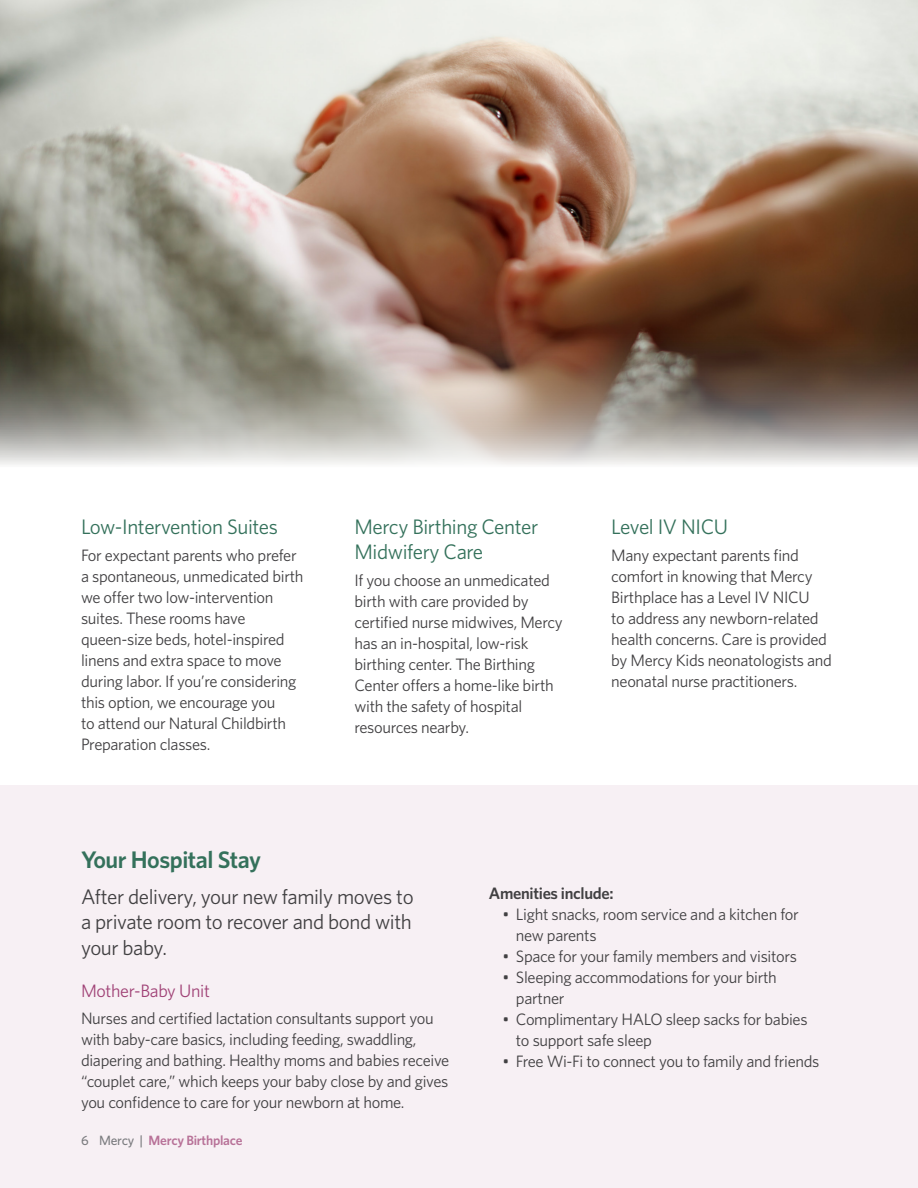
<style>
.page{position:relative;width:918px;height:1188px;background:#fff}
.page>*{position:absolute;margin:0;border:0;box-sizing:border-box;transform-origin:0 0}
.t1{font:600 24px "Whitney";letter-spacing:-.02em;color:#34715b}
.t2{font:21px/25.5px "Whitney";letter-spacing:-.02em;color:#414042;text-align:justify}
.t3{font:21px/25.2px "Whitney";letter-spacing:-.02em;color:#34715b}
.t4{font:18px "Whitney";letter-spacing:-.02em;color:#a04276}
.t5{font:16.5px/21px "Whitney";letter-spacing:-.02em;color:#414042}
.t6{font:600 16.5px "Whitney";letter-spacing:-.02em;color:#414042}
.t7{font:600 13.5px "Whitney";letter-spacing:-.02em;color:#b87298}
.s1{font-weight:500;color:#7b7c7f}
</style>
<div class="page">
<hr style="left:917px;top:0;width:1px;height:1188px;background:#34715b">
<div style="left:0;top:785px;width:918px;height:403px;background:#f7f0f4"></div>
<img style="left:0;top:0;width:918px;height:474px">
<p class="t3" style="left:81px;top:513px;width:199px">Low-Intervention Suites</p>
<p class="t5" style="left:81px;top:544px;width:224px">For expectant parents who prefer a spontaneous, unmedicated birth we offer two low-intervention suites. These rooms have queen-size beds, hotel-inspired linens and extra space to move during labor. If you’re considering this option, we encourage you<br>to attend our Natural Childbirth<br>Preparation classes.</p>
<p class="t3" style="left:355px;top:513px;width:185px">Mercy Birthing Center<br>Midwifery Care</p>
<p class="t5" style="left:355px;top:569px;width:210px">If you choose an unmedicated birth with care provided by certified nurse midwives, Mercy has an in-hospital, low-risk birthing center. The Birthing<br>Center offers a home-like birth with the safety of hospital resources nearby.</p>
<p class="t3" style="left:611px;top:513px;width:118px">Level IV NICU</p>
<p class="t5" style="left:611px;top:544px;width:222px">Many expectant parents find comfort in knowing that Mercy<br>Birthplace has a Level IV NICU<br>to address any newborn-related health concerns. Care is provided by Mercy Kids neonatologists and neonatal nurse practitioners.</p>
<h1 class="t1" style="left:81px;top:844px;width:182px">Your Hospital Stay</h1>
<p class="t2" style="left:81px;top:883px;width:334px">After delivery, your new family moves to a private room to recover and bond with your baby.</p>
<p class="t4" style="left:81px;top:979px;width:131px">Mother-Baby Unit</p>
<p class="t5" style="left:81px;top:1007px;width:370px">Nurses and certified lactation consultants support you with baby-care basics, including feeding, swaddling, diapering and bathing. Healthy moms and babies receive “couplet care,” which keeps your baby close by and gives you confidence to care for your newborn at home.</p>
<p class="t7" style="left:81px;top:1131px;width:163px"><span class="s1">6 Mercy |</span> Mercy Birthplace</p>
<p class="t6" style="left:489px;top:883px;width:126px">Amenities include:</p>
<p class="t5" style="left:516px;top:904px;width:284px;text-indent:-13px">• Light snacks, room service and a kitchen for new parents</p>
<p class="t5" style="left:502px;top:946px;width:296px">• Space for your family members and visitors</p>
<p class="t5" style="left:516px;top:967px;width:262px;text-indent:-13px">• Sleeping accommodations for your birth partner</p>
<p class="t5" style="left:516px;top:1009px;width:293px;text-indent:-13px">• Complimentary HALO sleep sacks for babies to support safe sleep</p>
<p class="t5" style="left:502px;top:1051px;width:319px">• Free Wi-Fi to connect you to family and friends</p>
</div>
